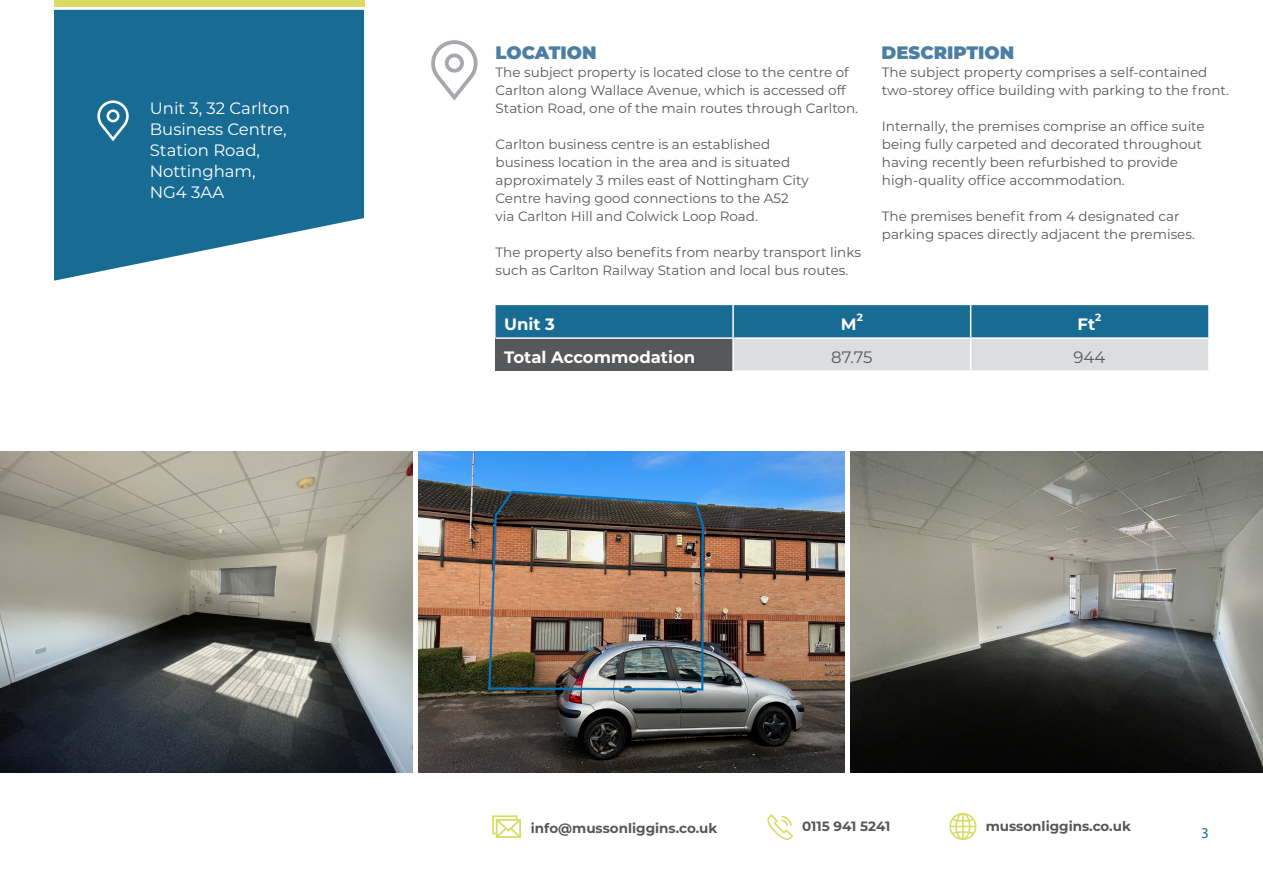
<style>
.page{position:relative;width:1263px;height:893px;background:#fff}
.page>*{position:absolute;margin:0;border:0;box-sizing:border-box;transform-origin:0 0}
.t1{font:900 18px "Montserrat";color:#4c7fa3}
.t2{font:16.5px/21px "Montserrat";color:#fff}
.Body_Text{font:700 16.5px "Montserrat";color:#fff}
.Body_Text-2{font:16.5px "Montserrat";color:#57585a}
.t3{font:15px "Myriad Pro";color:#186c93}
.t4{font:13.5px/18px "Montserrat";color:#57585a}
.t5{font:700 13.5px "Montserrat";color:#57585a}
.Body_Text-3{font:700 10.5px "Montserrat";color:#fff}
</style>
<div class="page">
<svg style="left:767px;top:814px;width:26px;height:26px"></svg>
<svg style="left:492px;top:815px;width:29px;height:23px"></svg>
<svg style="left:949px;top:813px;width:27px;height:27px"></svg>
<svg style="left:431px;top:40px;width:46px;height:61px"></svg>
<svg style="left:495px;top:305px;width:713px;height:66px;background:#638da2"></svg>
<hr style="left:732px;top:305px;width:2px;height:32px;background:#fff">
<hr style="left:970px;top:305px;width:1px;height:32px;background:#fff">
<hr style="left:495px;top:337px;width:238px;height:2px;background:#fff">
<hr style="left:732px;top:339px;width:2px;height:31px;background:#fff">
<hr style="left:733px;top:337px;width:238px;height:2px;background:#fff">
<hr style="left:971px;top:337px;width:237px;height:2px;background:#fff">
<hr style="left:970px;top:339px;width:1px;height:31px;background:#fff">
<hr style="left:732px;top:370px;width:239px;height:2px;background:#fff">
<hr style="left:971px;top:370px;width:237px;height:2px;background:#fff">
<img style="left:851px;top:451px;width:412px;height:321px">
<img style="left:419px;top:451px;width:425px;height:321px">
<img style="left:0;top:451px;width:412px;height:321px">
<svg style="left:54px;top:10px;width:310px;height:271px;background:#327d9f"></svg>
<svg style="left:97px;top:100px;width:32px;height:41px"></svg>
<div style="left:54px;top:0;width:310px;height:6px;background:#d8dc65"></div>
<p class="t2" style="left:150px;top:97px;width:142px">Unit 3, 32 Carlton<br>Business Centre,</p>
<p class="t2" style="left:150px;top:139px;width:112px">Station Road,</p>
<p class="t2" style="left:150px;top:160px;width:107px">Nottingham,</p>
<p class="t2" style="left:150px;top:181px;width:76px">NG4 3AA</p>
<p class="t1" style="left:495px;top:39px;width:103px">LOCATION</p>
<p class="t1" style="left:881px;top:39px;width:134px">DESCRIPTION</p>
<p class="t4" style="left:495px;top:63px;width:364px">The subject property is located close to the centre of<br>Carlton along Wallace Avenue, which is accessed off<br>Station Road, one of the main routes through Carlton.</p>
<p class="t4" style="left:495px;top:135px;width:315px">Carlton business centre is an established business location in the area and is situated approximately 3 miles east of Nottingham City Centre having good connections to the A52 via Carlton Hill and Colwick Loop Road.</p>
<p class="t4" style="left:495px;top:243px;width:367px">The property also benefits from nearby transport links such as Carlton Railway Station and local bus routes.</p>
<p class="t4" style="left:882px;top:63px;width:349px">The subject property comprises a self-contained two-storey office building with parking to the front.</p>
<p class="t4" style="left:882px;top:117px;width:324px">Internally, the premises comprise an office suite being fully carpeted and decorated throughout having recently been refurbished to provide high-quality office accommodation.</p>
<p class="t4" style="left:882px;top:207px;width:314px">The premises benefit from 4 designated car parking spaces directly adjacent the premises.</p>
<p class="Body_Text-3" style="left:857px;top:309px;width:8px">2</p>
<p class="Body_Text" style="left:504px;top:312px;width:52px">Unit 3</p>
<p class="Body_Text" style="left:841px;top:312px;width:17px">M</p>
<p class="Body_Text-3" style="left:1095px;top:309px;width:8px">2</p>
<p class="Body_Text" style="left:1077px;top:312px;width:19px">Ft</p>
<p class="Body_Text" style="left:504px;top:345px;width:193px">Total Accommodation</p>
<p class="Body_Text-2" style="left:831px;top:345px;width:43px">87.75</p>
<p class="Body_Text-2" style="left:1073px;top:345px;width:33px">944</p>
<p class="t5" style="left:531px;top:818px;width:188px">info@mussonliggins.co.uk</p>
<p class="t5" style="left:802px;top:817px;width:90px">0115 941 5241</p>
<p class="t5" style="left:986px;top:817px;width:147px">mussonliggins.co.uk</p>
<p class="t3" style="left:1201px;top:824px;width:9px">3</p>
</div>
